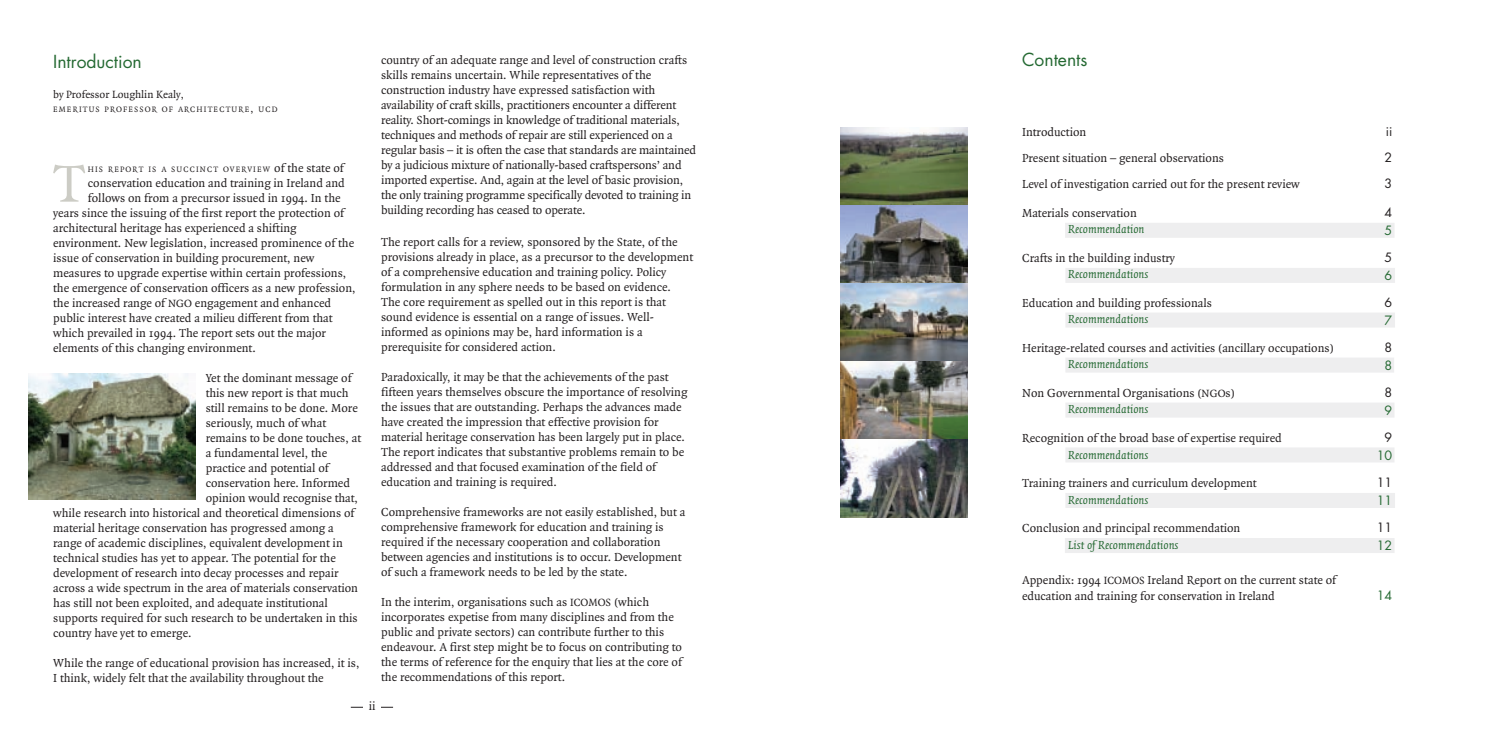
<style>
.page{position:relative;width:1489px;height:745px;background:#fff}
.page>*{position:absolute;margin:0;border:0;box-sizing:border-box;transform-origin:0 0}
.t1{font:56.62px "Quadraat";color:#ccccc5}
.t2{font:17.5px "Futura";color:#246932}
.t3{font:12.5px/15px "Quadraat";color:#231f20}
.t4{font:italic 12.5px "Quadraat";color:#246932}
.t5{font:12.5px "Futura";color:#231f20}
.t6{font:12.5px "Futura";color:#246932}
.t7{font:11.25px "Quadraat";color:#231f20}
.t8{font:8.5px "Quadraat";letter-spacing:.135em;color:#231f20}
.s1{font-size:11.25px}
.s2{font-size:12.5px}
</style>
<div class="page">
<div style="left:1065px;top:447px;width:329px;height:15px;background:#eeeeef"></div>
<div style="left:1064px;top:223px;width:330px;height:15px;background:#eeeeef"></div>
<div style="left:1065px;top:268px;width:329px;height:15px;background:#eeeeef"></div>
<div style="left:1065px;top:312px;width:329px;height:15px;background:#eeeeef"></div>
<div style="left:1065px;top:357px;width:328px;height:15px;background:#eeeeef"></div>
<div style="left:1065px;top:402px;width:329px;height:15px;background:#eeeeef"></div>
<div style="left:1065px;top:492px;width:329px;height:15px;background:#eeeeef"></div>
<div style="left:1064px;top:537px;width:330px;height:15px;background:#eeeeef"></div>
<hr style="left:351px;top:706px;width:42px;height:1px;background:#231f20">
<div style="left:363px;top:698px;width:18px;height:20px;background:#fff"></div>
<img style="left:29px;top:373px;width:167px;height:126px">
<img style="left:840px;top:128px;width:127px;height:78px">
<svg style="left:840px;top:206px;width:127px;height:77px;background:#6a6e77"></svg>
<img style="left:840px;top:283px;width:127px;height:78px">
<img style="left:840px;top:361px;width:127px;height:78px">
<img style="left:840px;top:439px;width:127px;height:78px">
<h2 class="t2" style="left:53px;top:49px;width:90px">Introduction</h2>
<p class="t7" style="left:53px;top:88px;width:132px">by Professor Loughlin Kealy,</p>
<p class="t8" style="left:53px;top:104px;width:226px">EMERITUS PROFESSOR OF ARCHITECTURE<span class="s1">,</span> UCD</p>
<h1 class="t1" style="left:53px;top:154px;width:33px">T</h1>
<p class="t8" style="left:88px;top:164px;width:257px">HIS REPORT IS A SUCCINCT OVERVIEW <span class="s2">of the state of</span></p>
<p class="t3" style="left:88px;top:175px;width:258px">conservation education and training in Ireland and</p>
<p class="t3" style="left:88px;top:190px;width:254px">follows on from a precursor issued in 1994. In the</p>
<p class="t3" style="left:53px;top:205px;width:292px">years since the issuing of the first report the protection of</p>
<p class="t3" style="left:53px;top:220px;width:245px">architectural heritage has experienced a shifting</p>
<p class="t3" style="left:53px;top:235px;width:302px">environment. New legislation, increased prominence of the</p>
<p class="t3" style="left:53px;top:250px;width:263px">issue of conservation in building procurement, new</p>
<p class="t3" style="left:53px;top:265px;width:295px">measures to upgrade expertise within certain professions,</p>
<p class="t3" style="left:53px;top:280px;width:304px">the emergence of conservation officers as a new profession,</p>
<p class="t3" style="left:53px;top:295px;width:279px">the increased range of <span class="s1">NGO</span> engagement and enhanced</p>
<p class="t3" style="left:53px;top:310px;width:281px">public interest have created a milieu different from that</p>
<p class="t3" style="left:53px;top:325px;width:274px">which prevailed in 1994. The report sets out the major</p>
<p class="t3" style="left:53px;top:340px;width:204px">elements of this changing environment.</p>
<p class="t3" style="left:206px;top:370px;width:147px">Yet the dominant message of</p>
<p class="t3" style="left:206px;top:385px;width:144px">this new report is that much</p>
<p class="t3" style="left:206px;top:400px;width:154px">still remains to be done. More</p>
<p class="t3" style="left:206px;top:415px;width:122px">seriously, much of what</p>
<p class="t3" style="left:206px;top:430px;width:157px">remains to be done touches, at</p>
<p class="t3" style="left:206px;top:445px;width:123px">a fundamental level, the</p>
<p class="t3" style="left:206px;top:460px;width:125px">practice and potential of</p>
<p class="t3" style="left:206px;top:475px;width:146px">conservation here. Informed</p>
<p class="t3" style="left:206px;top:490px;width:154px">opinion would recognise that,</p>
<p class="t3" style="left:53px;top:505px;width:303px">while research into historical and theoretical dimensions of</p>
<p class="t3" style="left:53px;top:520px;width:282px">material heritage conservation has progressed among a</p>
<p class="t3" style="left:53px;top:535px;width:291px">range of academic disciplines, equivalent development in</p>
<p class="t3" style="left:53px;top:550px;width:284px">technical studies has yet to appear. The potential for the</p>
<p class="t3" style="left:53px;top:565px;width:287px">development of research into decay processes and repair</p>
<p class="t3" style="left:53px;top:580px;width:306px">across a wide spectrum in the area of materials conservation</p>
<p class="t3" style="left:53px;top:595px;width:276px">has still not been exploited, and adequate institutional</p>
<p class="t3" style="left:53px;top:610px;width:306px">supports required for such research to be undertaken in this</p>
<p class="t3" style="left:53px;top:625px;width:140px">country have yet to emerge.</p>
<p class="t3" style="left:53px;top:655px;width:308px">While the range of educational provision has increased, it is,<br>I think, widely felt that the availability throughout the</p>
<p class="t3" style="left:381px;top:53px;width:316px">country of an adequate range and level of construction crafts skills remains uncertain. While representatives of the construction industry have expressed satisfaction with availability of craft skills, practitioners encounter a different reality. Short-comings in knowledge of traditional materials, techniques and methods of repair are still experienced on a regular basis – it is often the case that standards are maintained by a judicious mixture of nationally-based craftspersons’ and imported expertise. And, again at the level of basic provision, the only training programme specifically devoted to training in building recording has ceased to operate.</p>
<p class="t3" style="left:381px;top:234px;width:313px">The report calls for a review, sponsored by the State, of the provisions already in place, as a precursor to the development of a comprehensive education and training policy. Policy formulation in any sphere needs to be based on evidence.<br>The core requirement as spelled out in this report is that sound evidence is essential on a range of issues. Well&shy;informed as opinions may be, hard information is a prerequisite for considered action.</p>
<p class="t3" style="left:381px;top:369px;width:308px">Paradoxically, it may be that the achievements of the past fifteen years themselves obscure the importance of resolving the issues that are outstanding. Perhaps the advances made have created the impression that effective provision for material heritage conservation has been largely put in place.<br>The report indicates that substantive problems remain to be addressed and that focused examination of the field of education and training is required.</p>
<p class="t3" style="left:381px;top:504px;width:306px">Comprehensive frameworks are not easily established, but a comprehensive framework for education and training is required if the necessary cooperation and collaboration between agencies and institutions is to occur. Development of such a framework needs to be led by the state.</p>
<p class="t3" style="left:381px;top:594px;width:302px">In the interim, organisations such as <span class="s1">ICOMOS</span> (which incorporates expetise from many disciplines and from the public and private sectors) can contribute further to this endeavour. A first step might be to focus on contributing to the terms of reference for the enquiry that lies at the core of the recommendations of this report.</p>
<p class="t3" style="left:369px;top:698px;width:8px">ii</p>
<h2 class="t2" style="left:1022px;top:48px;width:67px">Contents</h2>
<p class="t3" style="left:1022px;top:124px;width:66px">Introduction</p>
<p class="t5" style="left:1385px;top:122px;width:8px">ii</p>
<p class="t3" style="left:1022px;top:151px;width:203px">Present situation – general observations</p>
<p class="t5" style="left:1384px;top:149px;width:9px">2</p>
<p class="t3" style="left:1022px;top:177px;width:279px">Level of investigation carried out for the present review</p>
<p class="t5" style="left:1384px;top:175px;width:9px">3</p>
<p class="t3" style="left:1022px;top:206px;width:116px">Materials conservation</p>
<p class="t5" style="left:1384px;top:204px;width:9px">4</p>
<p class="t4" style="left:1068px;top:222px;width:78px">Recommendation</p>
<p class="t6" style="left:1384px;top:221px;width:9px">5</p>
<p class="t3" style="left:1022px;top:251px;width:154px">Crafts in the building industry</p>
<p class="t5" style="left:1384px;top:249px;width:9px">5</p>
<p class="t4" style="left:1068px;top:267px;width:82px">Recommendations</p>
<p class="t6" style="left:1384px;top:266px;width:9px">6</p>
<p class="t3" style="left:1022px;top:296px;width:191px">Education and building professionals</p>
<p class="t5" style="left:1384px;top:294px;width:9px">6</p>
<p class="t4" style="left:1068px;top:312px;width:82px">Recommendations</p>
<p class="t6" style="left:1384px;top:311px;width:9px">7</p>
<p class="t3" style="left:1022px;top:341px;width:313px">Heritage-related courses and activities (ancillary occupations)</p>
<p class="t5" style="left:1384px;top:339px;width:9px">8</p>
<p class="t4" style="left:1068px;top:357px;width:82px">Recommendations</p>
<p class="t6" style="left:1384px;top:356px;width:9px">8</p>
<p class="t3" style="left:1022px;top:386px;width:214px">Non Governmental Organisations (<span class="s1">NGO</span>s)</p>
<p class="t5" style="left:1384px;top:384px;width:9px">8</p>
<p class="t4" style="left:1068px;top:402px;width:82px">Recommendations</p>
<p class="t6" style="left:1384px;top:401px;width:9px">9</p>
<p class="t3" style="left:1022px;top:431px;width:261px">Recognition of the broad base of expertise required</p>
<p class="t5" style="left:1384px;top:429px;width:9px">9</p>
<p class="t4" style="left:1068px;top:447px;width:82px">Recommendations</p>
<p class="t6" style="left:1376px;top:446px;width:17px">10</p>
<p class="t3" style="left:1022px;top:476px;width:236px">Training trainers and curriculum development</p>
<p class="t5" style="left:1376px;top:474px;width:17px">11</p>
<p class="t4" style="left:1068px;top:492px;width:82px">Recommendations</p>
<p class="t6" style="left:1376px;top:491px;width:17px">11</p>
<p class="t3" style="left:1022px;top:521px;width:220px">Conclusion and principal recommendation</p>
<p class="t5" style="left:1376px;top:519px;width:17px">11</p>
<p class="t4" style="left:1068px;top:537px;width:112px">List of Recommendations</p>
<p class="t6" style="left:1376px;top:536px;width:17px">12</p>
<p class="t3" style="left:1022px;top:571px;width:315px;line-height:16.2px">Appendix: 1994 <span class="s1">ICOMOS</span> Ireland Report on the current state of education and training for conservation in Ireland</p>
<p class="t6" style="left:1376px;top:586px;width:17px">14</p>
</div>
